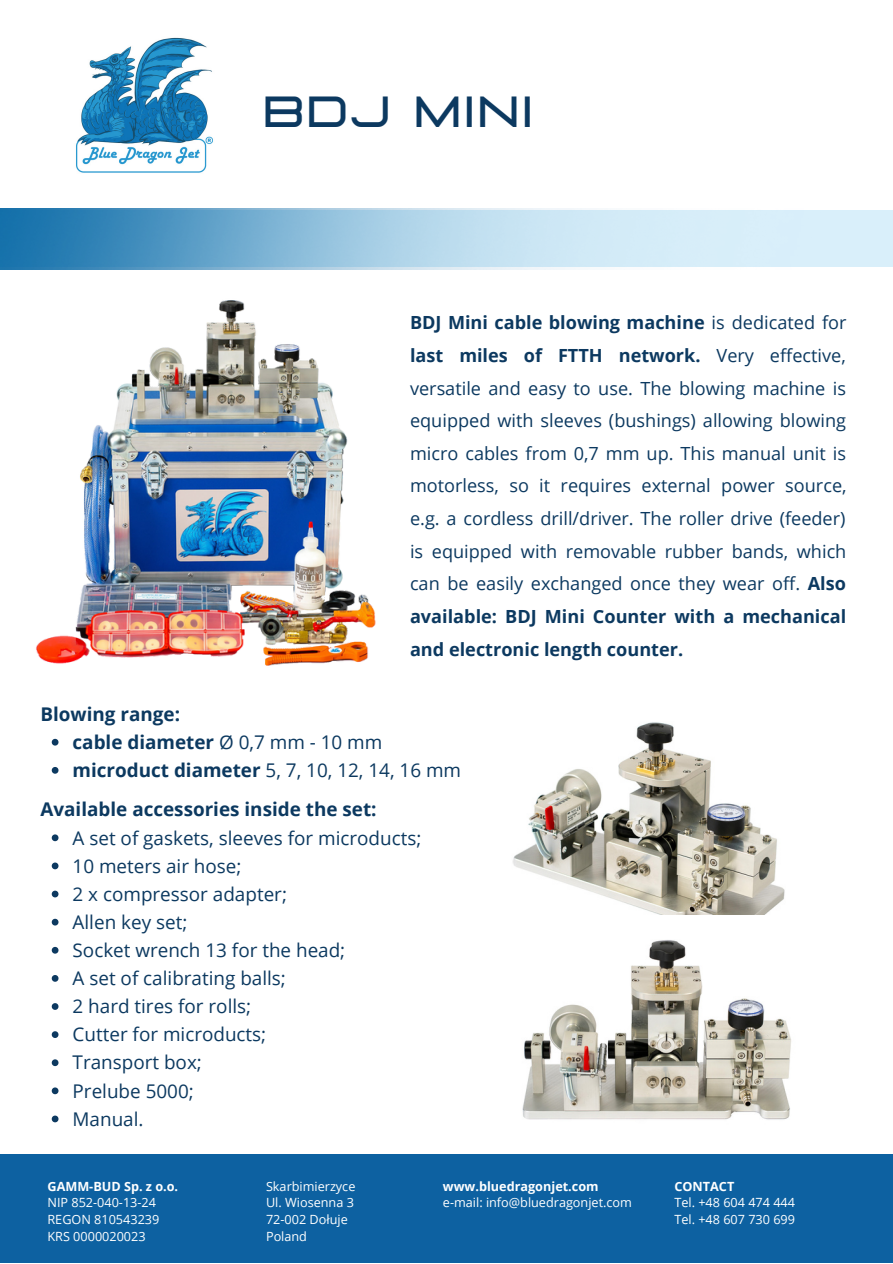
<style>
.page{position:relative;width:893px;height:1264px;background:#fff}
.page>*{position:absolute;margin:0;border:0;box-sizing:border-box;transform-origin:0 0}
.t1{font:700 43.35px "Lastica";color:#0c3960}
.t2{font:18.9px/28px "Open Sans";color:#0c3960}
.t3{font:700 18.9px/28px "Open Sans";color:#0c3960}
.t4{font:18.15px/32.5px "Open Sans";color:#0c3960;text-align:justify}
.t5{font:12.6px/17px "Open Sans";color:#fff}
.t6{font:700 12.6px "Open Sans";color:#fff}
.s1{font-weight:700}
.s2{font-weight:400}
</style>
<div class="page">
<img style="left:513px;top:722px;width:272px;height:193px">
<img style="left:36px;top:300px;width:340px;height:366px">
<svg style="left:52px;top:738px;width:6px;height:7px"></svg>
<svg style="left:52px;top:767px;width:6px;height:6px"></svg>
<svg style="left:52px;top:834px;width:6px;height:7px"></svg>
<svg style="left:52px;top:862px;width:6px;height:7px"></svg>
<svg style="left:52px;top:890px;width:6px;height:7px"></svg>
<svg style="left:52px;top:918px;width:6px;height:7px"></svg>
<svg style="left:52px;top:946px;width:6px;height:7px"></svg>
<svg style="left:52px;top:975px;width:6px;height:6px"></svg>
<svg style="left:52px;top:1003px;width:6px;height:6px"></svg>
<svg style="left:52px;top:1031px;width:6px;height:6px"></svg>
<svg style="left:52px;top:1059px;width:6px;height:7px"></svg>
<svg style="left:52px;top:1087px;width:6px;height:7px"></svg>
<svg style="left:52px;top:1115px;width:6px;height:7px"></svg>
<img style="left:522px;top:940px;width:269px;height:180px">
<img style="left:76px;top:37px;width:137px;height:136px">
<img style="left:0;top:209px;width:892px;height:60px">
<div style="left:0;top:1154px;width:892px;height:108px;background:#0d61a1"></div>
<h1 class="t1" style="left:261px;top:91px;width:274px">BDJ mini</h1>
<p class="t3" style="left:40px;top:699px;width:141px">Blowing range:</p>
<p class="t4" style="left:410px;top:306px;width:438px"><span class="s1">BDJ Mini cable blowing machine</span> is dedicated for <span class="s1">last miles of FTTH network.</span> Very effective, versatile and easy to use. The blowing machine is equipped with sleeves (bushings) allowing blowing micro cables from 0,7 mm up. This manual unit is motorless, so it requires external power source, e.g. a cordless drill/driver. The roller drive (feeder) is equipped with removable rubber bands, which can be easily exchanged once they wear off. <span class="s1">Also available: BDJ Mini Counter with a mechanical and electronic length counter.</span></p>
<p class="t3" style="left:73px;top:727px;width:390px">cable diameter <span class="s2">Ø 0,7 mm - 10 mm </span>microduct diameter <span class="s2">5, 7, 10, 12, 14, 16 mm</span></p>
<p class="t3" style="left:40px;top:795px;width:337px">Available accessories inside the set:</p>
<p class="t2" style="left:73px;top:823px;width:350px">A set of gaskets, sleeves for microducts;<br>10 meters air hose;<br>2 x compressor adapter;<br>Allen key set;<br>Socket wrench 13 for the head;<br>A set of calibrating balls;<br>2 hard tires for rolls;<br>Cutter for microducts;<br>Transport box;<br>Prelube 5000;<br>Manual.</p>
<p class="t6" style="left:47px;top:1177px;width:132px">GAMM-BUD Sp. z o.o.</p>
<p class="t5" style="left:47px;top:1194px;width:113px">NIP 852-040-13-24<br>REGON 810543239<br>KRS 0000020023</p>
<p class="t5" style="left:266px;top:1177px;width:91px">Skarbimierzyce<br>Ul. Wiosenna 3<br>72-002 Dołuje<br>Poland</p>
<p class="t6" style="left:443px;top:1177px;width:157px">www.bluedragonjet.com</p>
<p class="t5" style="left:443px;top:1194px;width:190px">e-mail: info@bluedragonjet.com</p>
<p class="t6" style="left:674px;top:1177px;width:61px">CONTACT</p>
<p class="t5" style="left:674px;top:1194px;width:122px">Tel. +48 604 474 444<br>Tel. +48 607 730 699</p>
</div>
